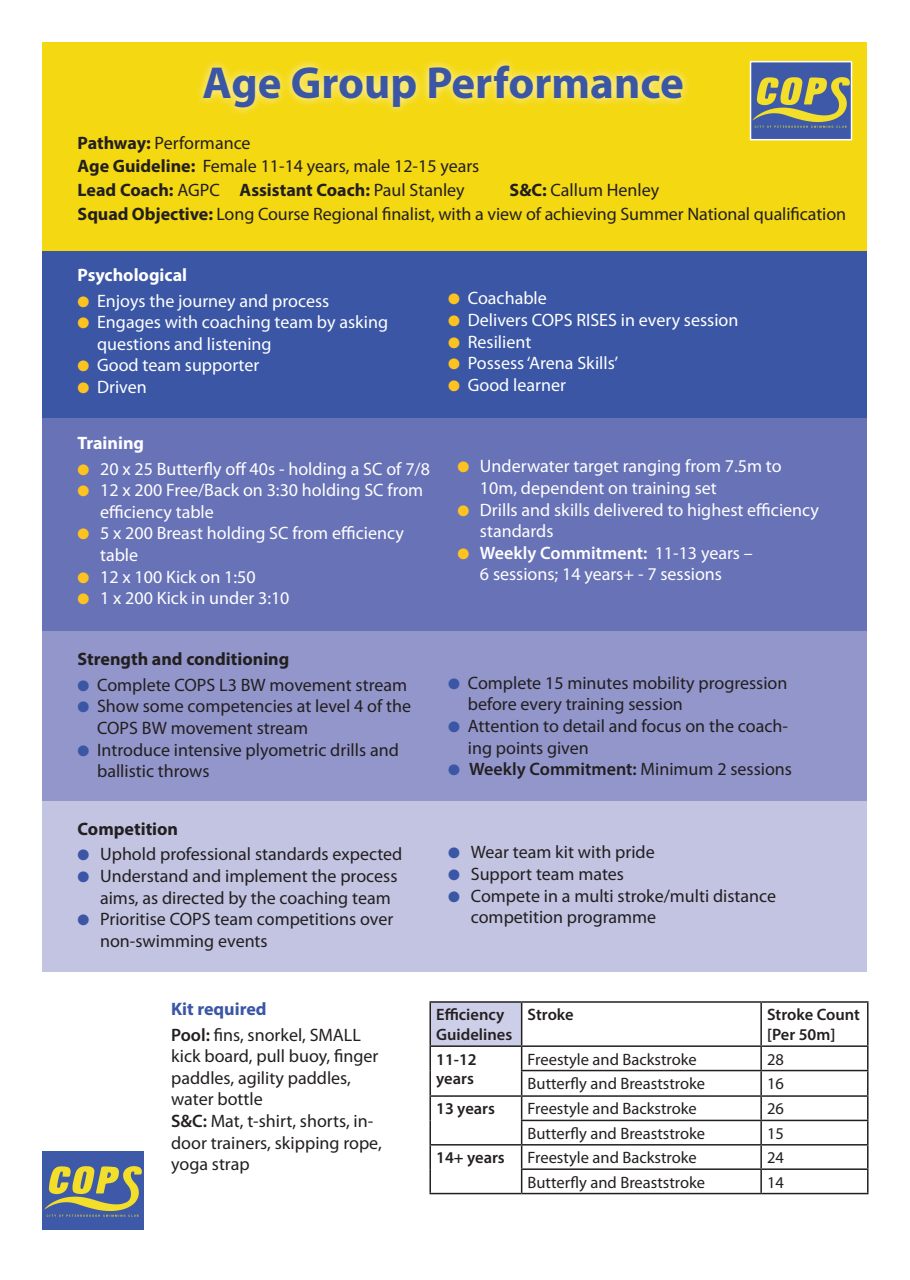
<style>
.page{position:relative;width:910px;height:1280px;background:#fff}
.page>*{position:absolute;margin:0;border:0;box-sizing:border-box;transform-origin:0 0}
.t1{font:700 45px "Myriad Pro";color:#3a56a5}
.t2{font:18px/21.6px "Myriad Pro";color:#231f20}
.t3{font:18px/21.6px "Myriad Pro";color:#fff}
.t4{font:700 18px "Myriad Pro";color:#231f20}
.t5{font:600 18px "Myriad Pro";color:#231f20}
.t6{font:700 18px "Myriad Pro";color:#fff}
.t7{font:16.5px "Myriad Pro";color:#231f20}
.t8{font:600 16.5px/19.8px "Myriad Pro";color:#231f20}
.s1{font-weight:700}
.s2{color:#fec221}
.s3{color:#3a56a5}
.s4{font-weight:600}
.s5{font-weight:400}
.s6{font-weight:700;color:#3a56a5}
</style>
<div class="page">
<div style="left:43px;top:43px;width:824px;height:208px;background:#f4d812"></div>
<div style="left:43px;top:251px;width:824px;height:168px;background:#3a56a5"></div>
<div style="left:43px;top:418px;width:824px;height:214px;background:#6872b7"></div>
<div style="left:43px;top:632px;width:824px;height:170px;background:#9296ca"></div>
<div style="left:43px;top:801px;width:824px;height:171px;background:#c2c4e2"></div>
<div style="left:195px;top:56px;width:497px;height:60px;background:#fff;opacity:.75"></div>
<img style="left:753px;top:64px;width:96px;height:73px">
<div style="left:750px;top:61px;width:102px;height:79px;border:2px solid #fff"></div>
<img style="left:43px;top:1151px;width:101px;height:78px">
<div style="left:430px;top:1002px;width:92px;height:44px;background:#cdcfe8"></div>
<hr style="left:429px;top:1001px;width:93px;height:2px;background:#231f20">
<hr style="left:429px;top:1003px;width:2px;height:42px;background:#231f20">
<hr style="left:522px;top:1001px;width:239px;height:2px;background:#231f20">
<hr style="left:521px;top:1003px;width:1px;height:42px;background:#231f20">
<hr style="left:761px;top:1001px;width:107px;height:2px;background:#231f20">
<hr style="left:760px;top:1003px;width:2px;height:42px;background:#231f20">
<hr style="left:867px;top:1003px;width:1px;height:42px;background:#231f20">
<hr style="left:429px;top:1045px;width:93px;height:2px;background:#231f20">
<hr style="left:429px;top:1047px;width:2px;height:23px;background:#231f20">
<hr style="left:522px;top:1045px;width:239px;height:2px;background:#231f20">
<hr style="left:761px;top:1045px;width:107px;height:2px;background:#231f20">
<hr style="left:760px;top:1047px;width:2px;height:23px;background:#231f20">
<hr style="left:429px;top:1070px;width:2px;height:25px;background:#231f20">
<hr style="left:521px;top:1070px;width:240px;height:1px;background:#231f20">
<hr style="left:761px;top:1070px;width:107px;height:1px;background:#231f20">
<hr style="left:760px;top:1071px;width:2px;height:24px;background:#231f20">
<hr style="left:429px;top:1095px;width:93px;height:2px;background:#231f20">
<hr style="left:429px;top:1097px;width:2px;height:23px;background:#231f20">
<hr style="left:522px;top:1095px;width:239px;height:2px;background:#231f20">
<hr style="left:761px;top:1095px;width:107px;height:2px;background:#231f20">
<hr style="left:760px;top:1097px;width:2px;height:23px;background:#231f20">
<hr style="left:429px;top:1120px;width:2px;height:24px;background:#231f20">
<hr style="left:521px;top:1120px;width:240px;height:1px;background:#231f20">
<hr style="left:761px;top:1120px;width:107px;height:1px;background:#231f20">
<hr style="left:760px;top:1121px;width:2px;height:23px;background:#231f20">
<hr style="left:429px;top:1144px;width:93px;height:1px;background:#231f20">
<hr style="left:429px;top:1145px;width:2px;height:24px;background:#231f20">
<hr style="left:522px;top:1144px;width:239px;height:1px;background:#231f20">
<hr style="left:761px;top:1144px;width:107px;height:1px;background:#231f20">
<hr style="left:760px;top:1145px;width:2px;height:23px;background:#231f20">
<hr style="left:429px;top:1169px;width:2px;height:24px;background:#231f20">
<hr style="left:521px;top:1168px;width:240px;height:2px;background:#231f20">
<svg style="left:521px;top:1047px;width:1px;height:146px"></svg>
<hr style="left:761px;top:1168px;width:107px;height:2px;background:#231f20">
<hr style="left:760px;top:1170px;width:2px;height:23px;background:#231f20">
<svg style="left:867px;top:1047px;width:1px;height:146px"></svg>
<hr style="left:429px;top:1193px;width:93px;height:1px;background:#231f20">
<hr style="left:522px;top:1193px;width:239px;height:1px;background:#231f20">
<hr style="left:761px;top:1193px;width:107px;height:1px;background:#231f20">
<h1 class="t1" style="left:203px;top:53px;width:483px">Age Group Performance</h1>
<p class="t2" style="left:78px;top:131px;width:403px;line-height:23.7px"><span class="s1">Pathway:</span> Performance<br><span class="s1">Age Guideline:</span> Female 11-14 years, male 12-15 years<br><span class="s1">Lead Coach:</span> AGPC <span class="s1">Assistant Coach:</span> Paul Stanley</p>
<p class="t2" style="left:78px;top:178px;width:770px;line-height:23.7px;text-indent:432px"><span class="s1">S&amp;C:</span> Callum Henley<br><span class="s1">Squad Objective:</span> Long Course Regional finalist, with a view of achieving Summer National qualification</p>
<p class="t6" style="left:78px;top:263px;width:111px">Psychological</p>
<p class="t3" style="left:78px;top:290px;width:253px"><span class="s2">●</span> Enjoys the journey and process</p>
<p class="t3" style="left:97px;top:312px;width:293px;text-indent:-19px"><span class="s2">●</span> Engages with coaching team by asking questions and listening</p>
<p class="t3" style="left:78px;top:355px;width:183px"><span class="s2">●</span> Good team supporter</p>
<p class="t3" style="left:78px;top:376px;width:71px"><span class="s2">●</span> Driven</p>
<p class="t6" style="left:78px;top:431px;width:68px">Training</p>
<p class="t3" style="left:78px;top:458px;width:354px"><span class="s2">●</span> 20 x 25 Butterfly off 40s - holding a SC of 7/8</p>
<p class="t3" style="left:100px;top:480px;width:325px;text-indent:-23px"><span class="s2">●</span> 12 x 200 Free/Back on 3:30 holding SC from efficiency table</p>
<p class="t3" style="left:100px;top:523px;width:305px;text-indent:-23px"><span class="s2">●</span> 5 x 200 Breast holding SC from efficiency table</p>
<p class="t3" style="left:78px;top:566px;width:180px"><span class="s2">●</span> 12 x 100 Kick on 1:50</p>
<p class="t3" style="left:78px;top:588px;width:213px"><span class="s2">●</span> 1 x 200 Kick in under 3:10</p>
<p class="t4" style="left:78px;top:647px;width:213px">Strength and conditioning</p>
<p class="t2" style="left:78px;top:674px;width:331px"><span class="s3">●</span> Complete COPS L3 BW movement stream</p>
<p class="t2" style="left:97px;top:696px;width:315px;text-indent:-19px"><span class="s3">●</span> Show some competencies at level 4 of the<br>COPS BW movement stream</p>
<p class="t2" style="left:97px;top:739px;width:303px;text-indent:-19px"><span class="s3">●</span> Introduce intensive plyometric drills and ballistic throws</p>
<p class="t4" style="left:78px;top:817px;width:102px">Competition</p>
<p class="t2" style="left:78px;top:844px;width:326px"><span class="s3">●</span> Uphold professional standards expected</p>
<p class="t2" style="left:100px;top:865px;width:299px;text-indent:-23px"><span class="s3">●</span> Understand and implement the process aims, as directed by the coaching team</p>
<p class="t2" style="left:100px;top:909px;width:295px;text-indent:-23px"><span class="s3">●</span> Prioritise COPS team competitions over non-swimming events</p>
<p class="t3" style="left:448px;top:288px;width:100px"><span class="s2">●</span> Coachable</p>
<p class="t3" style="left:448px;top:310px;width:292px"><span class="s2">●</span> Delivers COPS RISES in every session</p>
<p class="t3" style="left:448px;top:331px;width:84px"><span class="s2">●</span> Resilient</p>
<p class="t3" style="left:448px;top:353px;width:171px"><span class="s2">●</span> Possess ‘Arena Skills’</p>
<p class="t3" style="left:448px;top:374px;width:119px"><span class="s2">●</span> Good learner</p>
<p class="t3" style="left:480px;top:456px;width:303px;text-indent:-23px"><span class="s2">●</span> Underwater target ranging from 7.5m to<br>10m, dependent on training set</p>
<p class="t3" style="left:480px;top:499px;width:341px;text-indent:-23px"><span class="s2">●</span> Drills and skills delivered to highest efficiency standards</p>
<p class="t3" style="left:457px;top:542px;width:297px;text-align:center"><span class="s2">●</span> <span class="s4">Weekly Commitment:</span> 11-13 years –<br>6 sessions; 14 years+ - 7 sessions</p>
<p class="t2" style="left:468px;top:672px;width:321px;text-indent:-19px"><span class="s3">●</span> Complete 15 minutes mobility progression before every training session</p>
<p class="t2" style="left:468px;top:715px;width:322px;text-indent:-19px"><span class="s3">●</span> Attention to detail and focus on the coach&shy;ing points given</p>
<p class="t5" style="left:448px;top:758px;width:345px"><span class="s3">●</span> Weekly Commitment: <span class="s5">Minimum 2 sessions</span></p>
<p class="t2" style="left:448px;top:842px;width:208px"><span class="s3">●</span> Wear team kit with pride</p>
<p class="t2" style="left:448px;top:863px;width:177px"><span class="s3">●</span> Support team mates</p>
<p class="t2" style="left:471px;top:885px;width:307px;text-indent:-23px"><span class="s3">●</span> Compete in a multi stroke/multi distance competition programme</p>
<p class="t2" style="left:171px;top:996px;width:191px;line-height:25.8px"><span class="s6">Kit required<br></span><span class="s4">Pool:</span> fins, snorkel, SMALL</p>
<p class="t2" style="left:171px;top:1046px;width:212px">kick board, pull buoy, finger paddles, agility paddles, water bottle<br><span class="s4">S&amp;C:</span> Mat, t-shirt, shorts, in&shy;door trainers, skipping rope, yoga strap</p>
<p class="t8" style="left:436px;top:1004px;width:78px">Efficiency<br>Guidelines</p>
<p class="t8" style="left:528px;top:1004px;width:48px">Stroke</p>
<p class="t8" style="left:767px;top:1004px;width:94px">Stroke Count [Per 50m]</p>
<p class="t8" style="left:436px;top:1049px;width:42px">11-12 years</p>
<p class="t7" style="left:528px;top:1050px;width:171px">Freestyle and Backstroke</p>
<p class="t7" style="left:767px;top:1050px;width:18px">28</p>
<p class="t7" style="left:528px;top:1074px;width:179px">Butterfly and Breaststroke</p>
<p class="t7" style="left:767px;top:1074px;width:18px">16</p>
<p class="t8" style="left:436px;top:1098px;width:60px">13 years</p>
<p class="t7" style="left:528px;top:1100px;width:171px">Freestyle and Backstroke</p>
<p class="t7" style="left:767px;top:1100px;width:18px">26</p>
<p class="t7" style="left:528px;top:1124px;width:179px">Butterfly and Breaststroke</p>
<p class="t7" style="left:767px;top:1124px;width:18px">15</p>
<p class="t8" style="left:436px;top:1147px;width:70px">14+ years</p>
<p class="t7" style="left:528px;top:1148px;width:171px">Freestyle and Backstroke</p>
<p class="t7" style="left:767px;top:1148px;width:18px">24</p>
<p class="t7" style="left:528px;top:1173px;width:179px">Butterfly and Breaststroke</p>
<p class="t7" style="left:767px;top:1173px;width:18px">14</p>
</div>
